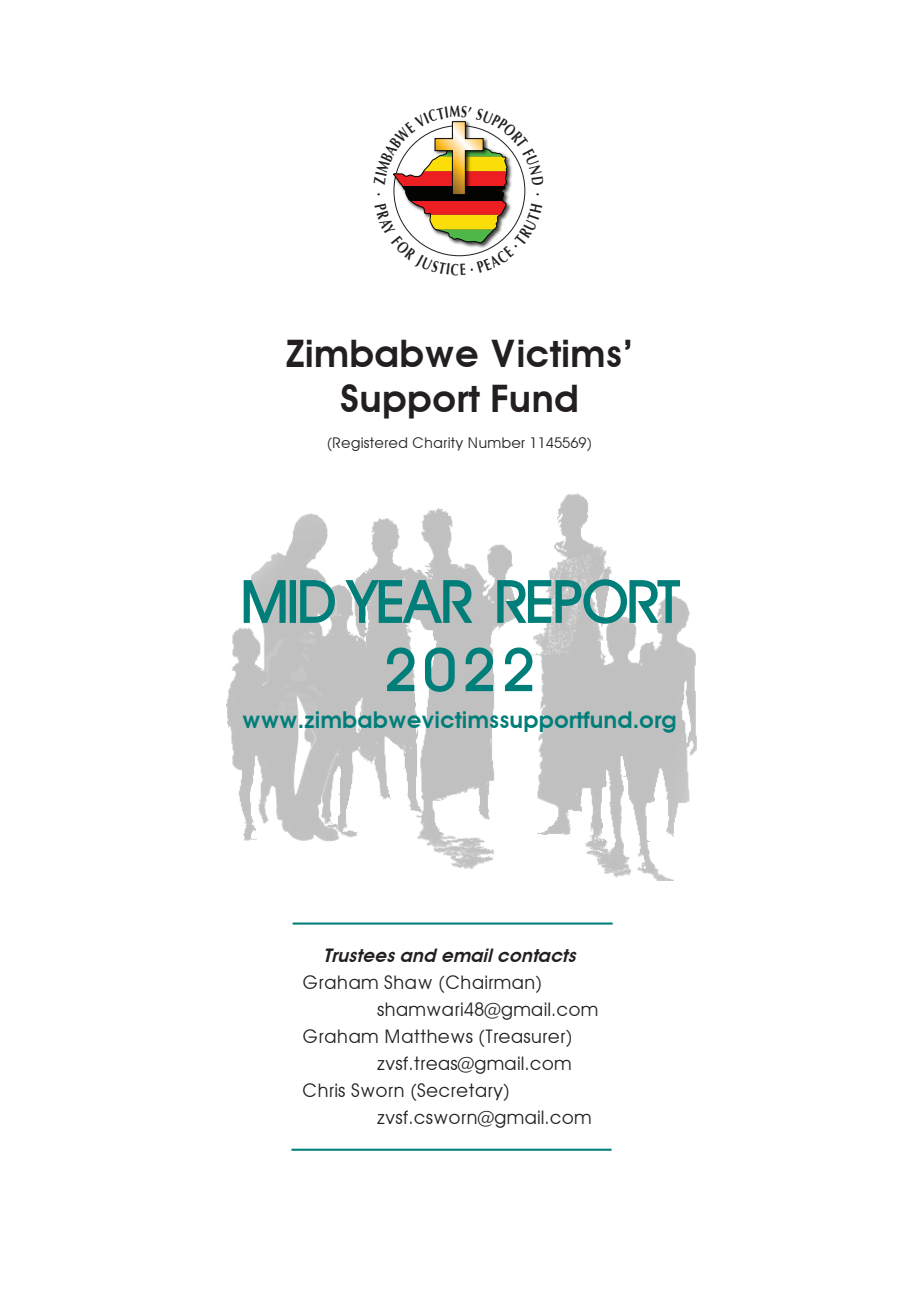
<style>
.page{position:relative;width:919px;height:1289px;background:#fff}
.page>*{position:absolute;margin:0;border:0;box-sizing:border-box;transform-origin:0 0}
.t1{font:56.85px/68.2px "Avant Garde";letter-spacing:-.07em;color:#007e7a;text-align:center}
.t2{font:600 37.95px/45.5px "Avant Garde";color:#231f20;text-align:center}
.t3{font:600 23.1px "Avant Garde";color:#007e7a}
.t4{font:18.75px "Avant Garde";color:#231f20}
.t5{font:italic 600 18.75px "Avant Garde";color:#231f20}
.t6{font:700 16.35px "Optima";color:#231f20;scale:.73 1}
.t7{font:14.7px "Avant Garde";color:#231f20}
</style>
<div class="page">
<img style="left:226px;top:493px;width:470px;height:387px">
<svg style="left:242px;top:574px;width:45px;height:50px"></svg>
<div style="left:290px;top:580px;width:6px;height:43px;border:2px solid #007e7a"></div>
<svg style="left:299px;top:579px;width:37px;height:45px;background:#88b0af"></svg>
<svg style="left:343px;top:578px;width:131px;height:46px;background:#8bb0ae"></svg>
<svg style="left:496px;top:578px;width:185px;height:47px"></svg>
<svg style="left:385px;top:646px;width:30px;height:46px"></svg>
<svg style="left:423px;top:646px;width:33px;height:47px;background:#8eb5b4"></svg>
<svg style="left:463px;top:646px;width:31px;height:46px"></svg>
<svg style="left:503px;top:646px;width:30px;height:46px"></svg>
<hr style="left:292px;top:922px;width:320px;height:2px;background:#007e7a">
<hr style="left:291px;top:1148px;width:320px;height:2px;background:#007e7a">
<svg style="left:393px;top:120px;width:133px;height:137px"></svg>
<p class="t6" style="left:364px;top:196px;width:6px;rotate:-90deg">.</p>
<p class="t6" style="left:523px;top:196px;width:6px;rotate:-90deg">.</p>
<h2 class="t2" style="left:286px;top:331px;width:349px">Zimbabwe Victims’<br>Support Fund</h2>
<p class="t7" style="left:327px;top:434px;width:267px">(Registered Charity Number 1145569)</p>
<h1 class="t1" style="left:238px;top:567px;width:444px">MID YEAR REPORT<br>2 0 2 2</h1>
<p class="t3" style="left:242px;top:705px;width:436px">www.zimbabwevictimssupportfund.org</p>
<p class="t5" style="left:323px;top:943px;width:259px">Trusteesand emailcontacts</p>
<p class="t4" style="left:302px;top:970px;width:242px">Graham Shaw (Chairman)</p>
<p class="t4" style="left:377px;top:997px;width:223px">shamwari48@gmail.com</p>
<p class="t4" style="left:302px;top:1024px;width:272px">Graham Matthews (Treasurer)</p>
<p class="t4" style="left:377px;top:1051px;width:196px">zvsf.treas@gmail.com</p>
<p class="t4" style="left:302px;top:1078px;width:209px">Chris Sworn (Secretary)</p>
<p class="t4" style="left:377px;top:1105px;width:216px">zvsf.csworn@gmail.com</p>
</div>
